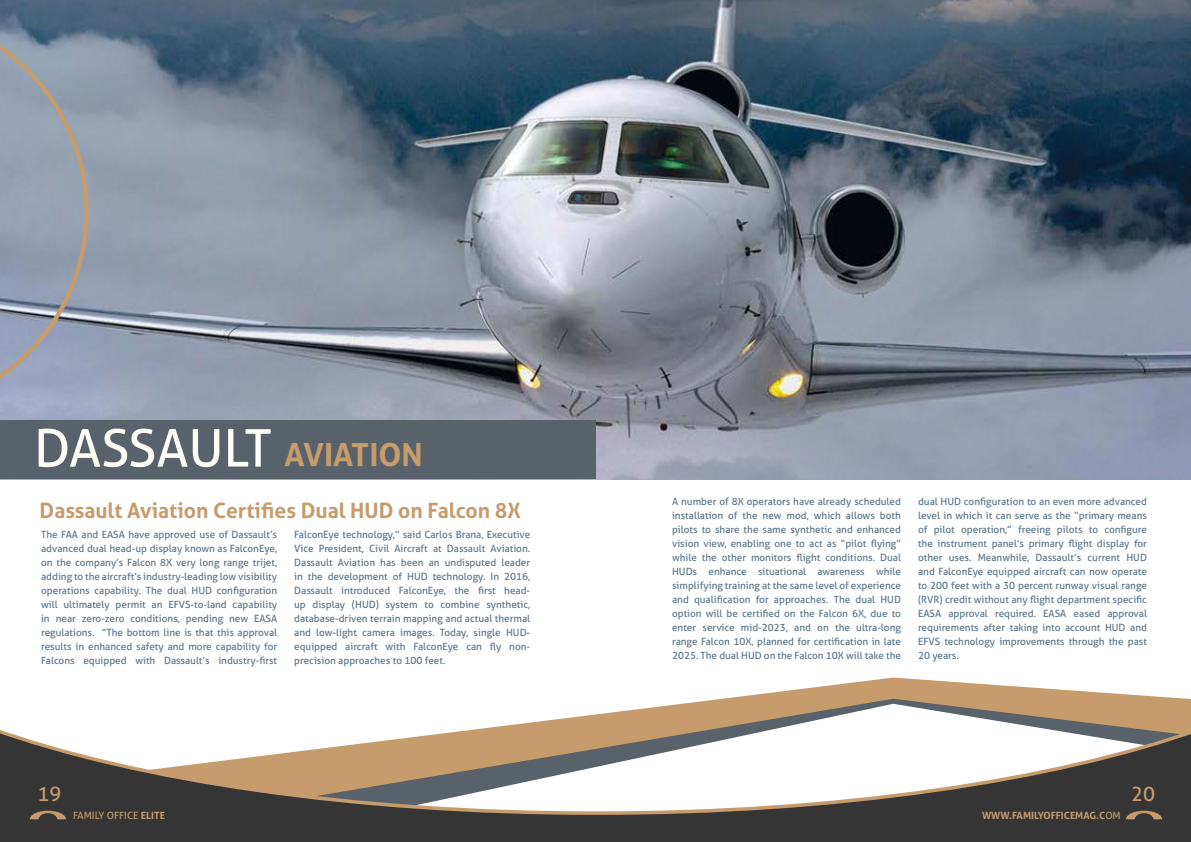
<style>
.page{position:relative;width:1191px;height:842px;background:#fff}
.page>*{position:absolute;margin:0;border:0;box-sizing:border-box;transform-origin:0 0}
.t1{font:52px "Aller";color:#fffef6}
.t2{font:700 21.2px "Aller";color:#c69c6d}
.t3{font:20px "Aller";color:#c69c6d}
.t4{font:10px/14px "Aller";color:#587285;text-align:justify}
.t5{font:700 10px "Aller";color:#c69c6d}
.t6{font:10px "Aller";color:#c69c6d}
.s1{font-weight:700;font-size:31.8px;color:#c69c6d}
.s2{font-weight:700}
.s3{font-weight:400}
</style>
<div class="page">
<svg style="left:495px;top:677px;width:696px;height:50px"></svg>
<svg style="left:471px;top:727px;width:720px;height:3px"></svg>
<svg style="left:0;top:730px;width:1191px;height:112px"></svg>
<svg style="left:30px;top:811px;width:36px;height:8px"></svg>
<svg style="left:1126px;top:811px;width:36px;height:8px"></svg>
<img style="left:0;top:0;width:1191px;height:479px">
<div style="left:0;top:420px;width:595px;height:58px;background:#59626a"></div>
<svg style="left:0;top:39px;width:89px;height:346px;background:#959fae"></svg>
<h1 class="t1" style="left:34px;top:416px;width:390px">DASSAULT <span class="s1">AVIATION</span></h1>
<h2 class="t2" style="left:40px;top:498px;width:483px">Dassault Aviation Certifies Dual HUD on Falcon 8X</h2>
<p class="t4" style="left:41px;top:527px;width:238px">The FAA and EASA have approved use of Dassault’s advanced dual head-up display known as FalconEye, on the company’s Falcon 8X very long range trijet, adding to the aircraft’s industry-leading low visibility operations capability. The dual HUD configuration will ultimately permit an EFVS-to-land capability in near zero-zero conditions, pending new EASA regulations. “The bottom line is that this approval results in enhanced safety and more capability for Falcons equipped with Dassault’s industry-first</p>
<p class="t4" style="left:294px;top:527px;width:238px">FalconEye technology,” said Carlos Brana, Executive Vice President, Civil Aircraft at Dassault Aviation.<br>Dassault Aviation has been an undisputed leader in the development of HUD technology. In 2016, Dassault introduced FalconEye, the first head&shy;up display (HUD) system to combine synthetic, database-driven terrain mapping and actual thermal and low-light camera images. Today, single HUD&shy;equipped aircraft with FalconEye can fly non&shy;precision approaches to 100 feet.</p>
<h3 class="t3" style="left:37px;top:781px;width:25px">19</h3>
<p class="t4" style="left:672px;top:494px;width:230px">A number of 8X operators have already scheduled installation of the new mod, which allows both pilots to share the same synthetic and enhanced vision view, enabling one to act as “pilot flying” while the other monitors flight conditions. Dual HUDs enhance situational awareness while simplifying training at the same level of experience and qualification for approaches. The dual HUD option will be certified on the Falcon 6X, due to enter service mid-2023, and on the ultra-long range Falcon 10X, planned for certification in late 2025. The dual HUD on the Falcon 10X will take the</p>
<p class="t4" style="left:918px;top:494px;width:230px">dual HUD configuration to an even more advanced level in which it can serve as the “primary means of pilot operation,” freeing pilots to configure the instrument panel’s primary flight display for other uses. Meanwhile, Dassault’s current HUD and FalconEye equipped aircraft can now operate to 200 feet with a 30 percent runway visual range (RVR) credit without any flight department specific EASA approval required. EASA eased approval requirements after taking into account HUD and EFVS technology improvements through the past 20 years.</p>
<h3 class="t3" style="left:1131px;top:781px;width:25px">20</h3>
<p class="t6" style="left:73px;top:809px;width:93px">FAMILY OFFICE <span class="s2">ELITE</span></p>
<p class="t5" style="left:982px;top:809px;width:140px">WWW.FAMILYOFFICEMAG.C<span class="s3">OM</span></p>
</div>
